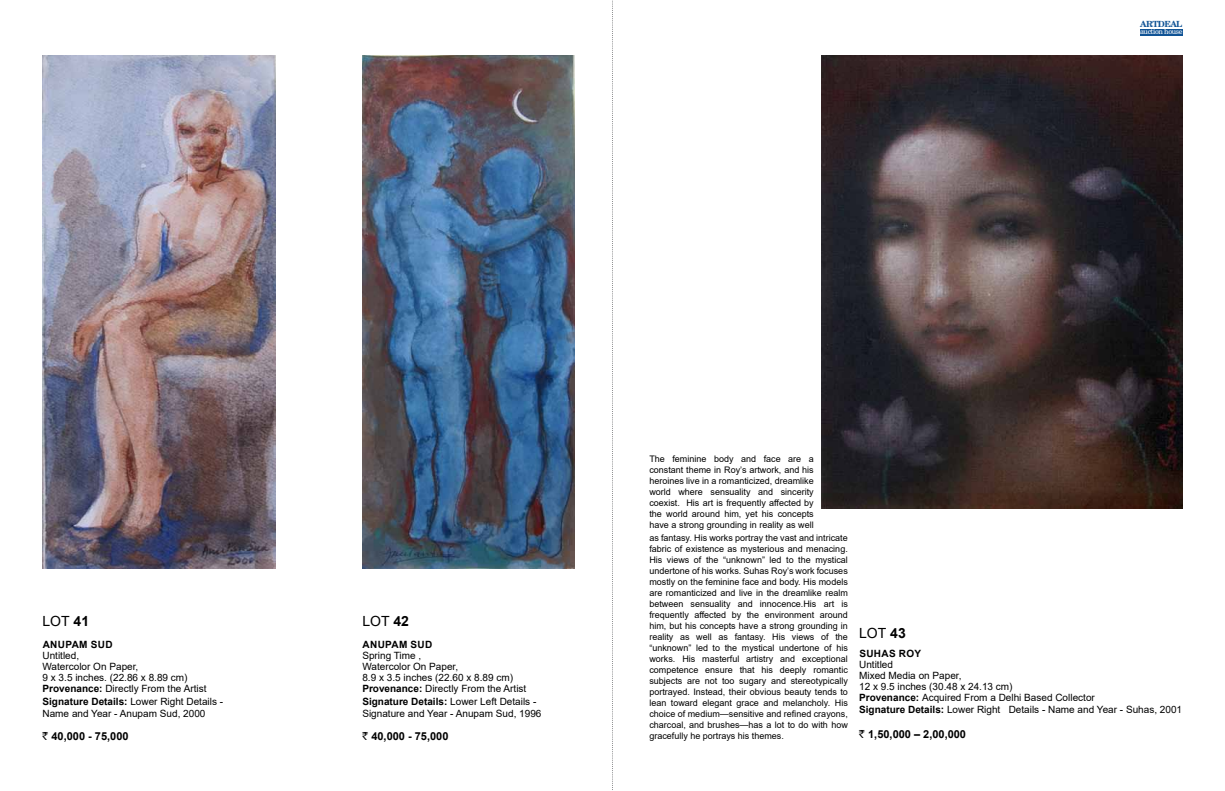
<style>
.page{position:relative;width:1225px;height:791px;background:#fff}
.page>*{position:absolute;margin:0;border:0;box-sizing:border-box;transform-origin:0 0}
.t1{font:14px "Arial";color:#000}
.t2{font:700 11px "Arial";color:#000}
.t3{font:10px/11px "Arial";color:#000}
.t4{font:700 10px "Arial";letter-spacing:.035em;color:#000}
.t5{font:9px/11px "Arial";color:#000;text-align:justify}
.t6{font:700 8.5px "Century Schbk Greek BT";letter-spacing:-.06em;color:#105395}
.t7{font:7.4px "Century Schbk Greek BT";letter-spacing:-.05em;color:#fff}
.s1{font-weight:700}
.s2{font-family:"Rupee Foradian";font-weight:400}
</style>
<div class="page">
<div style="left:1140px;top:29px;width:42px;height:6px;background:#105395"></div>
<svg style="left:612px;top:0;width:1px;height:790px"></svg>
<img style="left:362px;top:55px;width:213px;height:513px">
<img style="left:43px;top:55px;width:232px;height:513px">
<img style="left:821px;top:55px;width:361px;height:453px">
<p class="t6" style="left:1140px;top:19px;width:44px">ARTDEAL</p>
<p class="t7" style="left:1140px;top:27px;width:44px">auction house</p>
<h1 class="t1" style="left:43px;top:611px;width:48px">LOT <span class="s1">41</span></h1>
<h1 class="t1" style="left:362px;top:611px;width:48px">LOT <span class="s1">42</span></h1>
<p class="t4" style="left:43px;top:638px;width:70px">Anupam Sud</p>
<p class="t3" style="left:43px;top:650px;width:165px">Untitled,<br>Watercolor On Paper,<br>9 x 3.5 inches. (22.86 x 8.89 cm)<br><span class="s1">Provenance:</span> Directly From the Artist</p>
<p class="t3" style="left:43px;top:695px;width:182px;line-height:12.5px"><span class="s1">Signature Details:</span> Lower Right Details -<br>Name and Year - Anupam Sud, 2000</p>
<p class="t2" style="left:43px;top:729px;width:88px"><span class="s2">`</span> 40,000 - 75,000</p>
<p class="t4" style="left:362px;top:638px;width:70px">Anupam Sud</p>
<p class="t3" style="left:362px;top:650px;width:165px">Spring Time ,<br>Watercolor On Paper,<br>8.9 x 3.5 inches (22.60 x 8.89 cm)<br><span class="s1">Provenance:</span> Directly From the Artist</p>
<p class="t3" style="left:362px;top:695px;width:181px;line-height:12.5px"><span class="s1">Signature Details:</span> Lower Left Details -<br>Signature and Year - Anupam Sud, 1996</p>
<p class="t2" style="left:362px;top:729px;width:88px"><span class="s2">`</span> 40,000 - 75,000</p>
<p class="t5" style="left:649px;top:453px;width:166px">The feminine body and face are a constant theme in Roy’s artwork, and his heroines live in a romanticized, dreamlike world where sensuality and sincerity coexist. His art is frequently affected by the world around him, yet his concepts have a strong grounding in reality as well</p>
<p class="t5" style="left:649px;top:532px;width:200px">as fantasy. His works portray the vast and intricate fabric of existence as mysterious and menacing.<br>His views of the “unknown” led to the mystical undertone of his works. Suhas Roy’s work focuses mostly on the feminine face and body. His models are romanticized and live in the dreamlike realm between sensuality and innocence.His art is frequently affected by the environment around him, but his concepts have a strong grounding in reality as well as fantasy. His views of the “unknown” led to the mystical undertone of his works. His masterful artistry and exceptional competence ensure that his deeply romantic subjects are not too sugary and stereotypically portrayed. Instead, their obvious beauty tends to lean toward elegant grace and melancholy. His choice of medium—sensitive and refined crayons, charcoal, and brushes—has a lot to do with how gracefully he portrays his themes.</p>
<h1 class="t1" style="left:859px;top:623px;width:48px">LOT <span class="s1">43</span></h1>
<p class="t4" style="left:859px;top:646px;width:63px">Suhas Roy</p>
<p class="t3" style="left:859px;top:658px;width:237px">Untitled<br>Mixed Media on Paper,<br>12 x 9.5 inches (30.48 x 24.13 cm)<br><span class="s1">Provenance:</span> Acquired From a Delhi Based Collector</p>
<p class="t3" style="left:859px;top:704px;width:324px"><span class="s1">Signature Details:</span> Lower Right Details - Name and Year - Suhas, 2001</p>
<p class="t2" style="left:859px;top:726px;width:108px"><span class="s2">`</span> 1,50,000 – 2,00,000</p>
</div>
